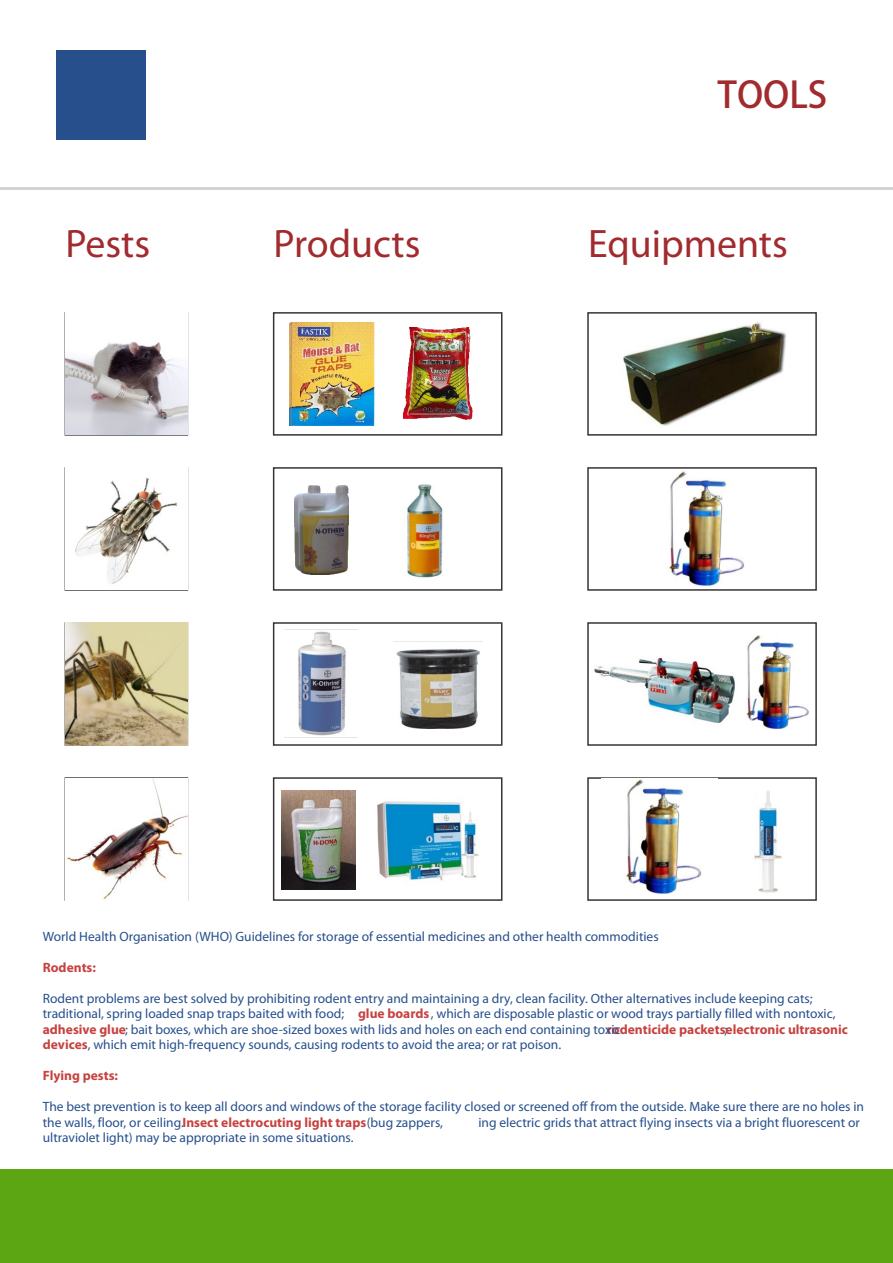
<style>
.page{position:relative;width:893px;height:1263px;background:#fff}
.page>*{position:absolute;margin:0;border:0;box-sizing:border-box;transform-origin:0 0}
.t1{font:39.9px "Myriad Pro";color:#a12b2e}
.t2{font:500 36px "Koz Go Pro";color:#a12b2e}
.t3{font:13.5px/15.5px "Myriad Pro";color:#264f8c}
.t4{font:700 13.5px "Myriad Pro";color:#c74240}
.s1{font-weight:700;color:#c74240}
</style>
<div class="page">
<div style="left:587px;top:622px;width:230px;height:124px;border:2px solid #383336"></div>
<hr style="left:0;top:187px;width:893px;height:2px;background:#d1d4d6">
<div style="left:0;top:1170px;width:893px;height:93px;background:#5ba612"></div>
<img style="left:65px;top:342px;width:122px;height:93px">
<img style="left:75px;top:477px;width:103px;height:107px">
<img style="left:65px;top:623px;width:122px;height:122px">
<div style="left:65px;top:777px;width:123px;height:124px;border:2px solid #383336"></div>
<img style="left:65px;top:778px;width:122px;height:122px">
<img style="left:290px;top:323px;width:84px;height:103px">
<img style="left:404px;top:327px;width:68px;height:92px">
<img style="left:623px;top:322px;width:164px;height:104px">
<img style="left:295px;top:486px;width:53px;height:88px">
<img style="left:407px;top:484px;width:36px;height:94px">
<img style="left:285px;top:631px;width:72px;height:107px">
<img style="left:396px;top:649px;width:84px;height:79px">
<img style="left:281px;top:790px;width:75px;height:100px">
<img style="left:377px;top:801px;width:102px;height:80px">
<div style="left:587px;top:312px;width:230px;height:124px;border:2px solid #383336"></div>
<div style="left:587px;top:467px;width:230px;height:124px;border:2px solid #383336"></div>
<div style="left:587px;top:777px;width:230px;height:124px;border:2px solid #383336"></div>
<div style="left:273px;top:312px;width:229px;height:124px;border:2px solid #383336"></div>
<div style="left:273px;top:467px;width:229px;height:124px;border:2px solid #383336"></div>
<div style="left:273px;top:622px;width:229px;height:124px;border:2px solid #383336"></div>
<div style="left:273px;top:777px;width:229px;height:124px;border:2px solid #383336"></div>
<img style="left:668px;top:471px;width:77px;height:116px">
<img style="left:754px;top:790px;width:28px;height:103px">
<img style="left:602px;top:779px;width:116px;height:116px">
<img style="left:594px;top:657px;width:141px;height:66px">
<img style="left:747px;top:635px;width:61px;height:94px">
<div style="left:56px;top:50px;width:90px;height:89px;background:#264f8c"></div>
<h2 class="t2" style="left:718px;top:77px;width:111px">TOOLS</h2>
<h1 class="t1" style="left:65px;top:227px;width:86px">Pests</h1>
<h1 class="t1" style="left:274px;top:227px;width:148px">Products</h1>
<h1 class="t1" style="left:588px;top:227px;width:201px">Equipments</h1>
<p class="t3" style="left:43px;top:930px;width:617px">World Health Organisation (WHO) Guidelines for storage of essential medicines and other health commodities</p>
<p class="t4" style="left:43px;top:962px;width:55px">Rodents:</p>
<p class="t3" style="left:43px;top:992px;width:794px">Rodent problems are best solved by prohibiting rodent entry and maintaining a dry, clean facility. Other alternatives include keeping cats; traditional, spring loaded snap traps baited with food; <span class="s1">glue boards</span>, which are disposable plastic or wood trays partially filled with nontoxic, <span class="s1">adhesive glue</span>; bait boxes, which are shoe-sized boxes with lids and holes on each end containing toxic</p>
<p class="t4" style="left:607px;top:1024px;width:243px">rodenticide packetselectronic ultrasonic</p>
<p class="t3" style="left:724px;top:1023px;width:4px">;</p>
<p class="t3" style="left:43px;top:1038px;width:520px"><span class="s1">devices</span>, which emit high-frequency sounds, causing rodents to avoid the area; or rat poison.</p>
<p class="t4" style="left:43px;top:1070px;width:77px">Flying pests:</p>
<p class="t3" style="left:43px;top:1100px;width:823px">The best prevention is to keep all doors and windows of the storage facility closed or screened off from the outside. Make sure there are no holes in the walls, floor, or ceiling. <span class="s1">Insect electrocuting light traps</span>(bug zappers,</p>
<p class="t3" style="left:478px;top:1115px;width:383px">ing electric grids that attract flying insects via a bright fluorescent or</p>
<p class="t3" style="left:43px;top:1131px;width:312px">ultraviolet light) may be appropriate in some situations.</p>
</div>
